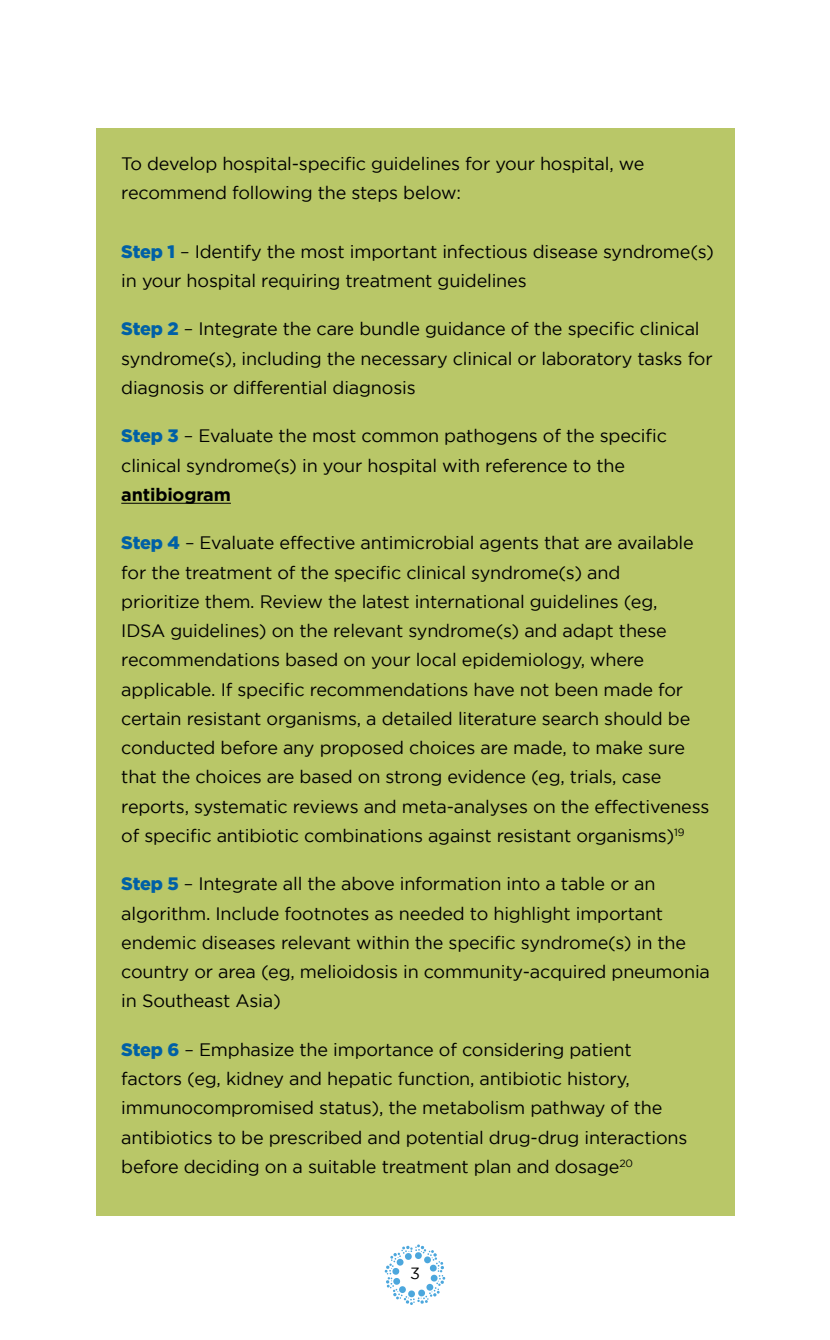
<style>
.page{position:relative;width:830px;height:1340px;background:#fff}
.page>*{position:absolute;margin:0;border:0;box-sizing:border-box;transform-origin:0 0}
.t1{font:18px/29.2px "Gotham";letter-spacing:-.01em;color:#000}
.t2{font:700 18px "Gotham";letter-spacing:-.01em;color:#000}
.t3{font:16.2px "Gotham";color:#000}
.s1{font-weight:900;color:#0060a6}
</style>
<div class="page">
<svg style="left:384px;top:1244px;width:61px;height:61px"></svg>
<div style="left:96px;top:128px;width:637px;height:1087px;background:#b9c768"></div>
<hr style="left:121px;top:503px;width:110px;height:1px;background:#000">
<p class="t1" style="left:121px;top:149px;width:524px">To develop hospital-specific guidelines for your hospital, we recommend following the steps below:</p>
<p class="t1" style="left:121px;top:236px;width:594px"><span class="s1">Step 1</span> – Identify the most important infectious disease syndrome(s) in your hospital requiring treatment guidelines</p>
<p class="t1" style="left:121px;top:314px;width:592px"><span class="s1">Step 2</span> – Integrate the care bundle guidance of the specific clinical syndrome(s), including the necessary clinical or laboratory tasks for diagnosis or differential diagnosis</p>
<p class="t1" style="left:121px;top:421px;width:547px"><span class="s1">Step 3</span> – Evaluate the most common pathogens of the specific clinical syndrome(s) in your hospital with reference to the</p>
<p class="t2" style="left:121px;top:484px;width:111px">antibiogram</p>
<p class="t1" style="left:121px;top:528px;width:589px"><span class="s1">Step 4</span> – Evaluate effective antimicrobial agents that are available for the treatment of the specific clinical syndrome(s) and<br>prioritize them. Review the latest international guidelines (eg,<br>IDSA guidelines) on the relevant syndrome(s) and adapt these recommendations based on your local epidemiology, where applicable. If specific recommendations have not been made for certain resistant organisms, a detailed literature search should be conducted before any proposed choices are made, to make sure that the choices are based on strong evidence (eg, trials, case reports, systematic reviews and meta-analyses on the effectiveness of specific antibiotic combinations against resistant organisms)<sup>19</sup></p>
<p class="t1" style="left:121px;top:869px;width:590px"><span class="s1">Step 5</span> – Integrate all the above information into a table or an algorithm. Include footnotes as needed to highlight important endemic diseases relevant within the specific syndrome(s) in the country or area (eg, melioidosis in community-acquired pneumonia in Southeast Asia)</p>
<p class="t1" style="left:121px;top:1034px;width:567px"><span class="s1">Step 6</span> – Emphasize the importance of considering patient factors (eg, kidney and hepatic function, antibiotic history, immunocompromised status), the metabolism pathway of the antibiotics to be prescribed and potential drug-drug interactions before deciding on a suitable treatment plan and dosage<sup>20</sup></p>
<p class="t3" style="left:410px;top:1264px;width:11px">3</p>
</div>
